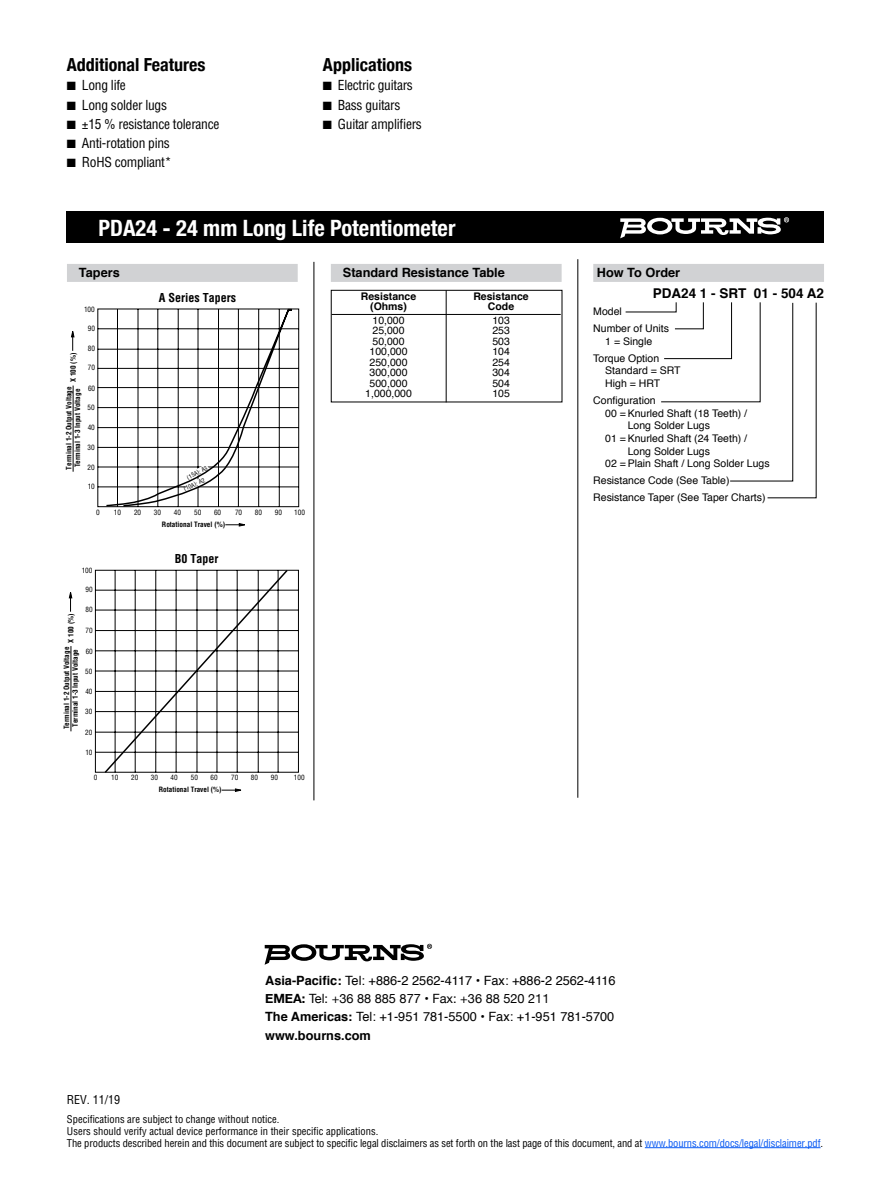
<style>
.page{position:relative;width:891px;height:1188px;background:#fff}
.page>*{position:absolute;margin:0;border:0;box-sizing:border-box;transform-origin:0 0}
.t1{font:700 condensed 22.5px "Helvetica Neue";color:#fff}
.t2{font:700 condensed 18px "Helvetica Neue";color:#000}
.t3{font:condensed 13.5px "Helvetica";letter-spacing:-.02em;color:#000}
.t4{font:700 13.5px "Helvetica";color:#000}
.t5{font:12.75px/18.3px "Helvetica";color:#000}
.t6{font:700 12.75px "Helvetica";color:#000}
.t7{font:12.75px "Helvetica Neue";color:#000}
.t8{font:700 condensed 12px "Helvetica";color:#000}
.t9{font:condensed 12px "Helvetica";color:#000}
.t10{font:10.5px/17.1px "Helvetica";color:#000}
.t11{font:condensed 10.5px/12px "Helvetica";letter-spacing:-.01em;color:#000}
.t12{font:700 10.5px "Helvetica";color:#000}
.t13{font:700 condensed 7.2px/8.7px "Helvetica";color:#000;text-align:center}
.t14{font:condensed 7.2px "Helvetica";color:#000}
.t15{font:condensed 6px "Helvetica";color:#000}
.s1{font-weight:700}
.s2{color:#0758f3}
</style>
<div class="page">
<hr style="left:645px;top:1147px;width:176px;height:1px;background:#0758f3">
<div style="left:67px;top:211px;width:757px;height:32px;background:#000"></div>
<div style="left:67px;top:264px;width:231px;height:18px;background:#d1d2d4"></div>
<div style="left:331px;top:264px;width:231px;height:18px;background:#d1d2d4"></div>
<svg style="left:330px;top:290px;width:233px;height:113px"></svg>
<hr style="left:446px;top:290px;width:1px;height:112px;background:#000">
<div style="left:593px;top:264px;width:231px;height:18px;background:#d1d2d4"></div>
<svg style="left:625px;top:302px;width:192px;height:197px"></svg>
<svg style="left:620px;top:217px;width:169px;height:21px"></svg>
<svg style="left:265px;top:944px;width:167px;height:21px"></svg>
<svg style="left:225px;top:523px;width:20px;height:4px"></svg>
<svg style="left:71px;top:331px;width:3px;height:20px"></svg>
<hr style="left:73px;top:386px;width:1px;height:86px;background:#000">
<svg style="left:97px;top:308px;width:202px;height:200px"></svg>
<svg style="left:222px;top:788px;width:20px;height:4px"></svg>
<svg style="left:69px;top:592px;width:3px;height:20px"></svg>
<hr style="left:71px;top:646px;width:1px;height:85px;background:#000">
<svg style="left:95px;top:569px;width:204px;height:204px"></svg>
<hr style="left:314px;top:262px;width:1px;height:538px;background:#000">
<hr style="left:577px;top:259px;width:1px;height:539px;background:#000">
<h2 class="t2" style="left:67px;top:58px;width:140px">Additional Features</h2>
<p class="t3" style="left:67px;top:80px;width:60px">■ Long life</p>
<p class="t3" style="left:67px;top:99px;width:102px">■ Long solder lugs</p>
<p class="t3" style="left:67px;top:119px;width:154px">■ ±15 % resistance tolerance</p>
<p class="t3" style="left:67px;top:138px;width:105px">■ Anti-rotation pins</p>
<p class="t3" style="left:67px;top:157px;width:106px">■ RoHS compliant*</p>
<h2 class="t2" style="left:323px;top:58px;width:91px">Applications</h2>
<p class="t3" style="left:323px;top:80px;width:92px">■ Electric guitars</p>
<p class="t3" style="left:323px;top:99px;width:79px">■ Bass guitars</p>
<p class="t3" style="left:323px;top:119px;width:101px">■ Guitar amplifiers</p>
<h1 class="t1" style="left:98px;top:220px;width:359px">PDA24 - 24 mm Long Life Potentiometer</h1>
<p class="t6" style="left:79px;top:268px;width:42px">Tapers</p>
<p class="t6" style="left:343px;top:268px;width:164px">Standard Resistance Table</p>
<p class="t12" style="left:361px;top:292px;width:57px">Resistance</p>
<p class="t12" style="left:473px;top:292px;width:57px">Resistance</p>
<p class="t12" style="left:370px;top:303px;width:38px">(Ohms)</p>
<p class="t12" style="left:488px;top:303px;width:28px">Code</p>
<p class="t10" style="left:373px;top:313px;width:34px">10,000</p>
<p class="t10" style="left:492px;top:313px;width:19px">103</p>
<p class="t10" style="left:373px;top:323px;width:34px">25,000</p>
<p class="t10" style="left:492px;top:323px;width:19px">253</p>
<p class="t10" style="left:373px;top:334px;width:34px">50,000</p>
<p class="t10" style="left:492px;top:334px;width:19px">503</p>
<p class="t10" style="left:370px;top:344px;width:39px">100,000</p>
<p class="t10" style="left:492px;top:344px;width:19px">104</p>
<p class="t10" style="left:370px;top:355px;width:39px">250,000</p>
<p class="t10" style="left:492px;top:355px;width:19px">254</p>
<p class="t10" style="left:370px;top:365px;width:39px">300,000</p>
<p class="t10" style="left:492px;top:365px;width:19px">304</p>
<p class="t10" style="left:370px;top:376px;width:39px">500,000</p>
<p class="t10" style="left:492px;top:376px;width:19px">504</p>
<p class="t10" style="left:365px;top:386px;width:48px">1,000,000</p>
<p class="t10" style="left:492px;top:386px;width:19px">105</p>
<p class="t8" style="left:159px;top:292px;width:79px">A Series Tapers</p>
<p class="t14" style="left:84px;top:306px;width:12px">100</p>
<p class="t14" style="left:88px;top:326px;width:9px">90</p>
<p class="t14" style="left:88px;top:346px;width:9px">80</p>
<p class="t13" style="left:70px;top:382px;width:31px;rotate:-90deg">X 100 (%)</p>
<p class="t14" style="left:88px;top:365px;width:9px">70</p>
<p class="t14" style="left:88px;top:385px;width:9px">60</p>
<p class="t13" style="left:65px;top:470px;width:85px;rotate:-90deg">Terminal 1-2 Output Voltage<br>Terminal 1-3 Input Voltage</p>
<p class="t14" style="left:88px;top:405px;width:9px">50</p>
<p class="t14" style="left:88px;top:425px;width:9px">40</p>
<p class="t14" style="left:88px;top:445px;width:9px">30</p>
<p class="t14" style="left:88px;top:465px;width:9px">20</p>
<p class="t15" style="left:186px;top:476px;width:24px;rotate:-28deg">(15A): A3</p>
<p class="t15" style="left:183px;top:487px;width:24px;rotate:-24deg">(10A): A2</p>
<p class="t14" style="left:88px;top:484px;width:9px">10</p>
<p class="t14" style="left:96px;top:509px;width:5px">0</p>
<p class="t14" style="left:114px;top:509px;width:9px">10</p>
<p class="t14" style="left:82px;top:568px;width:12px">100</p>
<p class="t14" style="left:86px;top:587px;width:9px">90</p>
<p class="t13" style="left:67px;top:643px;width:30px;rotate:-90deg">X 100 (%)</p>
<p class="t14" style="left:86px;top:607px;width:9px">80</p>
<p class="t14" style="left:86px;top:627px;width:9px">70</p>
<p class="t13" style="left:63px;top:729px;width:84px;rotate:-90deg">Terminal 1-2 Output Voltage<br>Terminal 1-3 Input Voltage</p>
<p class="t14" style="left:86px;top:648px;width:9px">60</p>
<p class="t14" style="left:85px;top:668px;width:9px">50</p>
<p class="t14" style="left:85px;top:688px;width:9px">40</p>
<p class="t14" style="left:85px;top:709px;width:9px">30</p>
<p class="t14" style="left:85px;top:730px;width:9px">20</p>
<p class="t14" style="left:85px;top:749px;width:9px">10</p>
<p class="t14" style="left:94px;top:775px;width:5px">0</p>
<p class="t14" style="left:111px;top:775px;width:9px">10</p>
<p class="t14" style="left:134px;top:509px;width:9px">20</p>
<p class="t14" style="left:154px;top:509px;width:9px">30</p>
<p class="t14" style="left:174px;top:509px;width:9px">40</p>
<p class="t14" style="left:194px;top:509px;width:9px">50</p>
<p class="t14" style="left:214px;top:509px;width:9px">60</p>
<p class="t13" style="left:162px;top:520px;width:65px">Rotational Travel (%)</p>
<p class="t8" style="left:175px;top:553px;width:45px">B0 Taper</p>
<p class="t14" style="left:235px;top:509px;width:9px">70</p>
<p class="t14" style="left:255px;top:509px;width:9px">80</p>
<p class="t14" style="left:275px;top:509px;width:9px">90</p>
<p class="t14" style="left:131px;top:775px;width:9px">20</p>
<p class="t14" style="left:151px;top:775px;width:9px">30</p>
<p class="t14" style="left:171px;top:775px;width:9px">40</p>
<p class="t14" style="left:191px;top:775px;width:9px">50</p>
<p class="t14" style="left:210px;top:775px;width:9px">60</p>
<p class="t14" style="left:231px;top:775px;width:9px">70</p>
<p class="t13" style="left:159px;top:786px;width:64px">Rotational Travel (%)</p>
<p class="t14" style="left:251px;top:775px;width:9px">80</p>
<p class="t14" style="left:271px;top:775px;width:9px">90</p>
<p class="t14" style="left:294px;top:509px;width:12px">100</p>
<p class="t14" style="left:294px;top:775px;width:12px">100</p>
<p class="t6" style="left:597px;top:268px;width:85px">How To Order</p>
<p class="t4" style="left:653px;top:288px;width:173px">PDA24 1 - SRT 01 - 504 A2</p>
<p class="t10" style="left:593px;top:304px;width:77px">Model<br>Number of Units</p>
<p class="t10" style="left:593px;top:333px;width:67px;text-align:center">1 = Single<br>Torque Option</p>
<p class="t10" style="left:605px;top:365px;width:77px;line-height:12.6px">Standard = SRT<br>High = HRT</p>
<p class="t10" style="left:593px;top:392px;width:64px">Con昀椀guration</p>
<p class="t10" style="left:605px;top:405px;width:143px">00 = Knurled Shaft (18 Teeth) /</p>
<p class="t10" style="left:628px;top:418px;width:84px">Long Solder Lugs</p>
<p class="t10" style="left:605px;top:431px;width:143px">01 = Knurled Shaft (24 Teeth) /</p>
<p class="t10" style="left:628px;top:443px;width:84px">Long Solder Lugs</p>
<p class="t10" style="left:605px;top:456px;width:166px">02 = Plain Shaft / Long Solder Lugs</p>
<p class="t10" style="left:593px;top:473px;width:174px">Resistance Code (See Table)<br>Resistance Taper (See Taper Charts)</p>
<p class="t9" style="left:67px;top:1095px;width:55px">REV. 11/19</p>
<p class="t5" style="left:265px;top:972px;width:352px"><span class="s1">Asia-Paci昀椀c:</span> Tel: +886-2 2562-4117 • Fax: +886-2 2562-4116</p>
<p class="t7" style="left:265px;top:989px;width:286px"><span class="s1">EMEA:</span> Tel: +36 88 885 877 • Fax: +36 88 520 211</p>
<p class="t5" style="left:265px;top:1009px;width:351px"><span class="s1">The Americas:</span> Tel: +1-951 781-5500 • Fax: +1-951 781-5700 <span class="s1">www.bourns.com</span></p>
<p class="t11" style="left:67px;top:1114px;width:758px">Specifications are subject to change without notice.<br>Users should verify actual device performance in their specific applications.<br>The products described herein and this document are subject to specific legal disclaimers as set forth on the last page of this document, and at <span class="s2">www.bourns.com/docs/legal/disclaimer.pdf</span>.</p>
</div>
